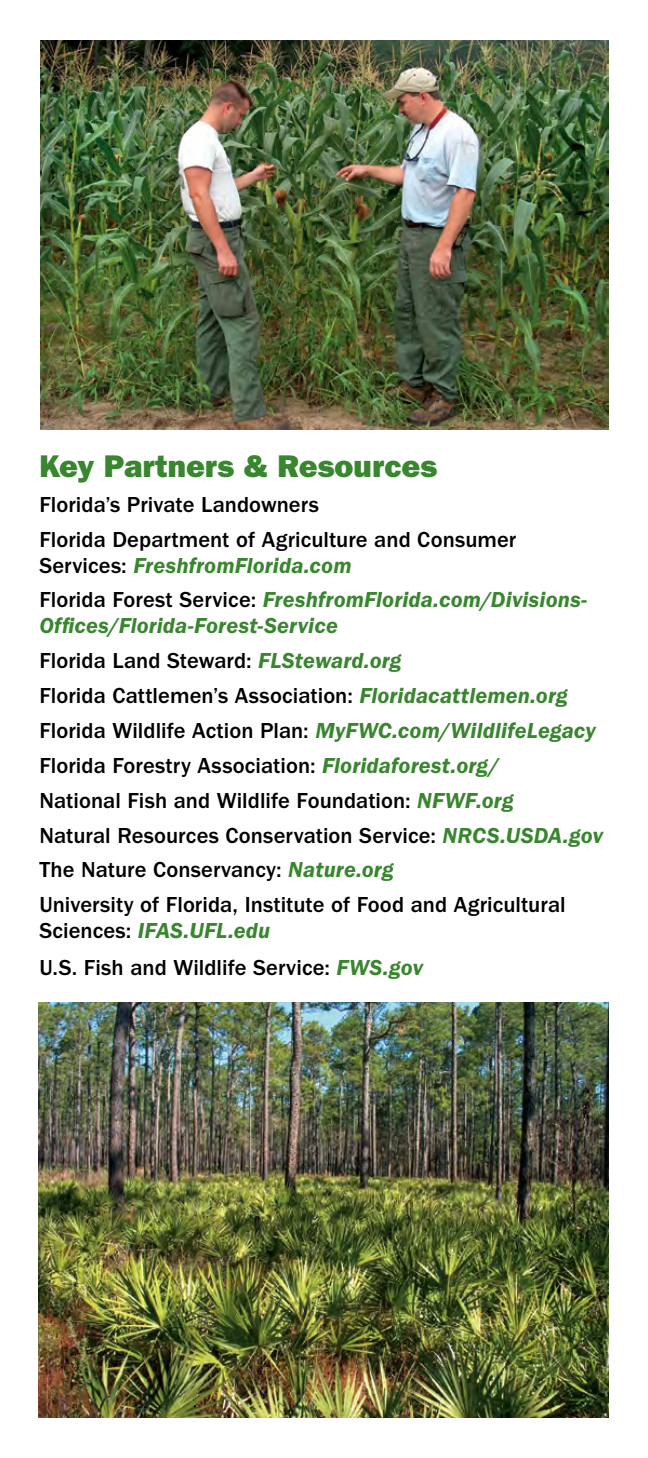
<style>
.page{position:relative;width:648px;height:1458px;background:#fff}
.page>*{position:absolute;margin:0;border:0;box-sizing:border-box;transform-origin:0 0}
.subhead{font:31.5px "ITC Franklin Gothic Std Hvy";color:#38862e}
.subhead-2{font:500 22.5px/25.9px "ITC Franklin Gothic Std";letter-spacing:.005em;color:#000}
.subhead-3{font:italic 600 22.5px/25.9px "ITC Franklin Gothic Std";letter-spacing:.005em;color:#38862e}
.s1{font-weight:600;font-style:italic;color:#38862e}
.s2{font-weight:500;font-style:normal;color:#000}
</style>
<div class="page">
<img style="left:41px;top:40px;width:568px;height:390px">
<img style="left:39px;top:1003px;width:569px;height:415px">
<p class="subhead" style="left:39px;top:448px;width:399px">Key Partners &amp; Resources</p>
<p class="subhead-2" style="left:39px;top:492px;width:281px">Florida’s Private Landowners</p>
<p class="subhead-2" style="left:39px;top:527px;width:479px">Florida Department of Agriculture and Consumer<br>Services: <span class="s1">FreshfromFlorida.com</span></p>
<p class="subhead-3" style="left:39px;top:587px;width:549px"><span class="s2">Florida Forest Service:</span> FreshfromFlorida.com/Divisions-<br>Offices/Florida-Forest-Service</p>
<p class="subhead-2" style="left:39px;top:648px;width:364px">Florida Land Steward: <span class="s1">FLSteward.org</span></p>
<p class="subhead-2" style="left:39px;top:683px;width:530px">Florida Cattlemen’s Association: <span class="s1">Floridacattlemen.org</span></p>
<p class="subhead-2" style="left:39px;top:718px;width:558px">Florida Wildlife Action Plan: <span class="s1">MyFWC.com/WildlifeLegacy</span></p>
<p class="subhead-2" style="left:39px;top:753px;width:461px">Florida Forestry Association: <span class="s1">Floridaforest.org/</span></p>
<p class="subhead-2" style="left:39px;top:788px;width:476px">National Fish and Wildlife Foundation: <span class="s1">NFWF.org</span></p>
<p class="subhead-2" style="left:39px;top:822px;width:565px">Natural Resources Conservation Service: <span class="s1">NRCS.USDA.gov</span></p>
<p class="subhead-2" style="left:39px;top:857px;width:356px">The Nature Conservancy: <span class="s1">Nature.org</span></p>
<p class="subhead-2" style="left:39px;top:892px;width:528px">University of Florida, Institute of Food and Agricultural<br>Sciences: <span class="s1">IFAS.UFL.edu</span></p>
<p class="subhead-2" style="left:39px;top:955px;width:385px">U.S. Fish and Wildlife Service: <span class="s1">FWS.gov</span></p>
</div>
